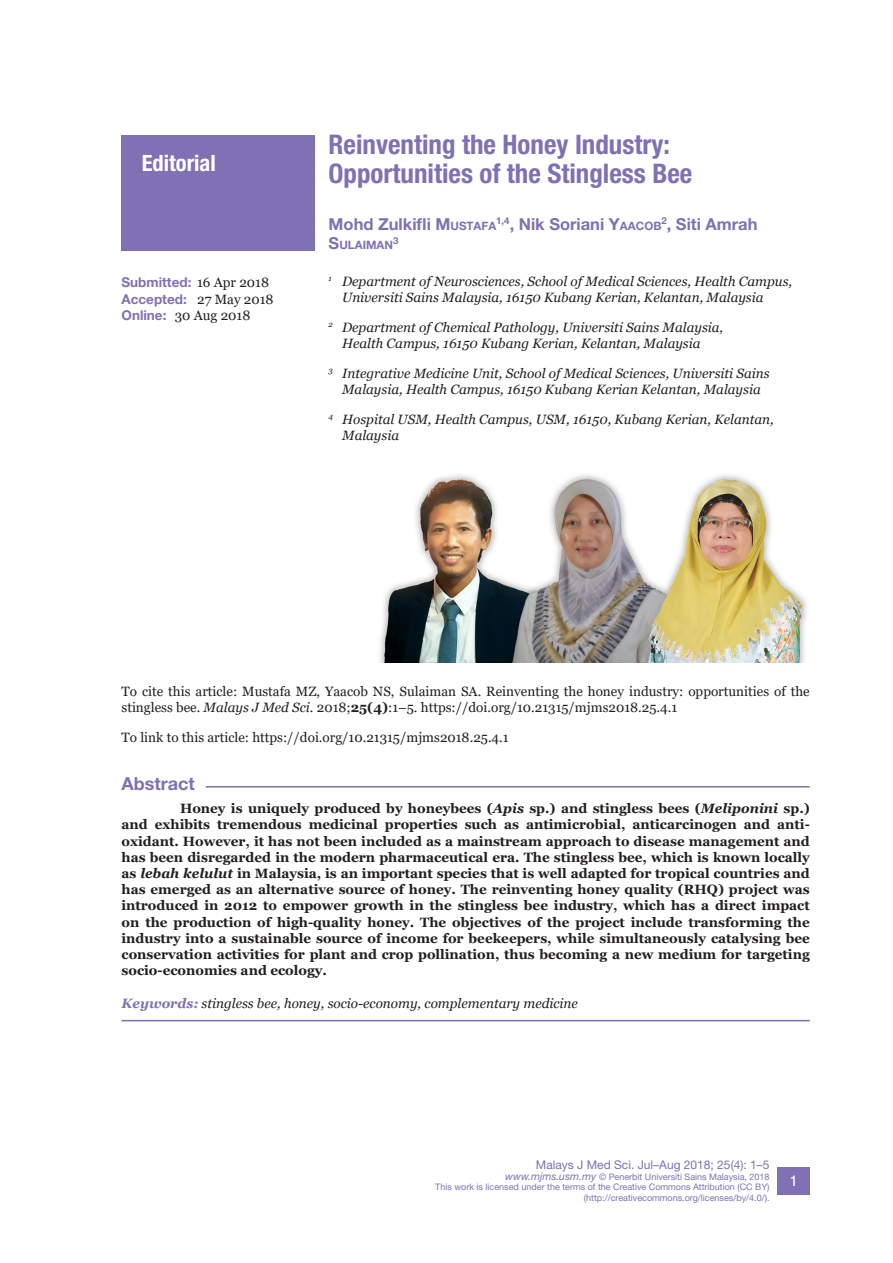
<style>
.page{position:relative;width:893px;height:1263px;background:#fff}
.page>*{position:absolute;margin:0;border:0;box-sizing:border-box;transform-origin:0 0}
.t1{font:700 condensed 27px/28.5px "Helvetica Neue LT Std";color:#7f71b3}
.t2{font:700 condensed 22.5px "Helvetica Neue LT Std";color:#fff}
.t3{font:700 18px "Helvetica Neue LT Std";color:#7f71b3}
.t4{font:700 16.5px "Helvetica Neue LT Std";color:#7f71b3}
.t5{font:15px "Helvetica LT Std";color:#fff}
.t6{font:700 13.5px/16.2px "Georgia";color:#231f20;text-align:justify}
.t7{font:italic 13.5px/16.2px "Georgia";color:#231f20}
.t8{font:13.5px/16.2px "Georgia";color:#231f20}
.t9{font:700 13.5px/16.2px "Helvetica Neue LT Std";color:#7f71b3}
.t10{font:12px "Helvetica Neue LT Std";color:#7f71b3}
.t11{font:700 11.55px "Helvetica Neue LT Std";color:#7f71b3}
.t12{font:700 9.6px "Helvetica Neue LT Std";color:#7f71b3}
.t13{font:9px/10.5px "Helvetica Neue LT Std";color:#7f71b3;text-align:right}
.s1{font-family:"Georgia";font-weight:400;color:#231f20}
.s2{font-family:"Helvetica Neue LT Std";font-weight:700;color:#7f71b3}
.s3{font-style:inherit}
.s4{font-size:11.55px}
.s5{font-size:16.5px}
.s6{font-style:italic}
.s7{font-weight:700}
.s8{font-weight:700;color:#7f71b3}
.s9{font-style:italic;font-size:10.5px}
</style>
<div class="page">
<div style="left:777px;top:1167px;width:33px;height:27px;background:#7f71b3"></div>
<hr style="left:206px;top:786px;width:604px;height:1px;background:#7f71b3">
<hr style="left:122px;top:1020px;width:688px;height:1px;background:#7f71b3">
<div style="left:122px;top:135px;width:193px;height:115px;background:#7f71b3"></div>
<img style="left:380px;top:474px;width:427px;height:188px">
<h2 class="t2" style="left:142px;top:150px;width:76px">Editorial</h2>
<p class="t9" style="left:122px;top:274px;width:154px">Submitted: <span class="s1">16 Apr 2018<br></span>Accepted: <span class="s1">27 May 2018</span></p>
<p class="t8" style="left:122px;top:307px;width:130px"><span class="s2">Online:</span> 30 Aug 2018</p>
<h1 class="t1" style="left:329px;top:130px;width:365px">Reinventing the Honey Industry:<br>Opportunities of the Stingless Bee</h1>
<p class="t4" style="left:329px;top:213px;width:430px">Mohd Zulkifli <span class="s3">M</span><span class="s4">USTAFA</span><sup>1,4</sup>, Nik Soriani <span class="s3">Y</span><span class="s4">AACOB</span><sup>2</sup>, Siti Amrah</p>
<p class="t11" style="left:329px;top:238px;width:66px"><span class="s5">S</span>ULAIMAN</p>
<p class="t12" style="left:393px;top:235px;width:7px">3</p>
<p class="t7" style="left:342px;top:273px;width:451px;text-indent:-13px"><sup>1</sup> Department of Neurosciences, School of Medical Sciences, Health Campus,<br>Universiti Sains Malaysia, 16150 Kubang Kerian, Kelantan, Malaysia</p>
<p class="t7" style="left:342px;top:319px;width:383px;text-indent:-13px"><sup>2</sup> Department of Chemical Pathology, Universiti Sains Malaysia,<br>Health Campus, 16150 Kubang Kerian, Kelantan, Malaysia</p>
<p class="t7" style="left:329px;top:365px;width:442px;text-align:center"><sup>3</sup> Integrative Medicine Unit, School of Medical Sciences, Universiti Sains<br>Malaysia, Health Campus, 16150 Kubang Kerian Kelantan, Malaysia</p>
<p class="t7" style="left:342px;top:411px;width:433px;text-indent:-14px"><sup>4</sup> Hospital USM, Health Campus, USM, 16150, Kubang Kerian, Kelantan,<br>Malaysia</p>
<p class="t8" style="left:122px;top:683px;width:690px">To cite this article: Mustafa MZ, Yaacob NS, Sulaiman SA. Reinventing the honey industry: opportunities of the stingless bee. <span class="s6">Malays J Med Sci</span>. 2018;<span class="s7">25(4)</span>:1–5. https://doi.org/10.21315/mjms2018.25.4.1</p>
<p class="t8" style="left:122px;top:729px;width:389px">To link to this article: https://doi.org/10.21315/mjms2018.25.4.1</p>
<h3 class="t3" style="left:122px;top:773px;width:75px">Abstract</h3>
<p class="t6" style="left:122px;top:800px;width:690px;text-indent:58px">Honey is uniquely produced by honeybees (<span class="s6">Apis</span> sp.) and stingless bees (<span class="s6">Meliponini</span> sp.) and exhibits tremendous medicinal properties such as antimicrobial, anticarcinogen and anti&shy;oxidant. However, it has not been included as a mainstream approach to disease management and has been disregarded in the modern pharmaceutical era. The stingless bee, which is known locally as <span class="s6">lebah kelulut</span> in Malaysia, is an important species that is well adapted for tropical countries and has emerged as an alternative source of honey. The reinventing honey quality (RHQ) project was introduced in 2012 to empower growth in the stingless bee industry, which has a direct impact on the production of high-quality honey. The objectives of the project include transforming the industry into a sustainable source of income for beekeepers, while simultaneously catalysing bee conservation activities for plant and crop pollination, thus becoming a new medium for targeting socio-economies and ecology.</p>
<p class="t7" style="left:122px;top:995px;width:458px"><span class="s8">Keywords:</span> stingless bee, honey, socio-economy, complementary medicine</p>
<p class="t10" style="left:536px;top:1158px;width:235px">Malays J Med Sci. Jul–Aug 2018; 25(4): 1–5</p>
<p class="t13" style="left:435px;top:1171px;width:336px"><span class="s9">www.mjms.usm.my</span> © Penerbit Universiti Sains Malaysia, 2018<br>This work is licensed under the terms of the Creative Commons Attribution (CC BY) (http://creativecommons.org/licenses/by/4.0/).</p>
<p class="t5" style="left:789px;top:1172px;width:10px">1</p>
</div>
